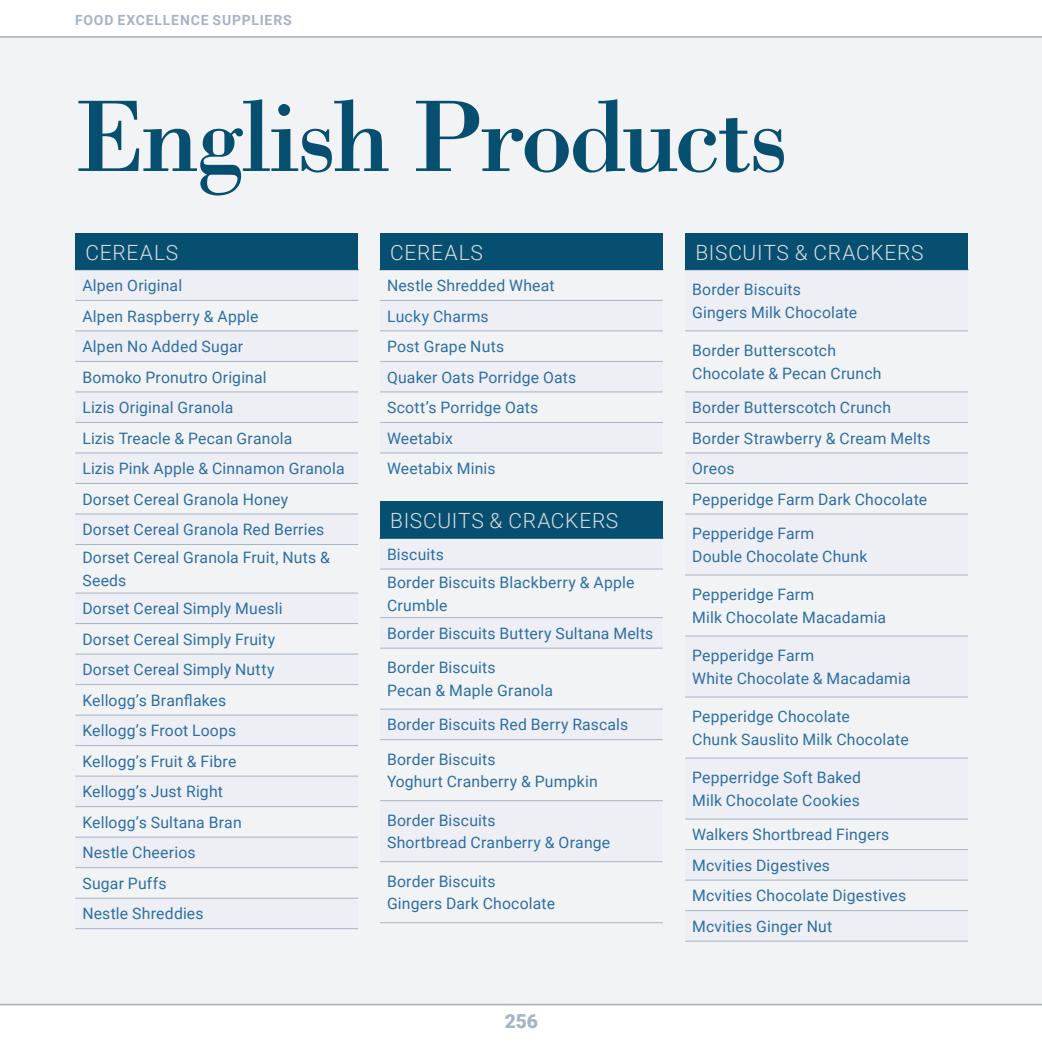
<style>
.page{position:relative;width:1042px;height:1042px;background:#fff}
.page>*{position:absolute;margin:0;border:0;box-sizing:border-box;transform-origin:0 0}
.t1{font:105px "Bodoni LT";letter-spacing:-.04em;color:#064f70}
.t2{font:300 21px "Roboto";letter-spacing:.03em;color:#dadcde}
.t3{font:900 19.25px "Roboto";color:#a7b3c6}
.t4{font:15.75px/30.4px "Roboto";letter-spacing:.01em;color:#2e6ea3}
.t5{font:700 14px "Roboto";letter-spacing:.06em;color:#a7b3c6}
</style>
<div class="page">
<hr style="left:0;top:1003px;width:1042px;height:2px;background:#a7b3c6">
<hr style="left:0;top:36px;width:1042px;height:2px;background:#a7b3c6">
<div style="left:0;top:38px;width:1042px;height:966px;background:#f2f3f4"></div>
<hr style="left:1041px;top:38px;width:1px;height:966px;background:#dadcde">
<div style="left:75px;top:233px;width:283px;height:37px;background:#064f70"></div>
<svg style="left:75px;top:270px;width:283px;height:628px"></svg>
<hr style="left:75px;top:269px;width:284px;height:1px;background:#064f70">
<hr style="left:75px;top:300px;width:283px;height:1px;background:#a7b3c6">
<hr style="left:75px;top:331px;width:283px;height:1px;background:#a7b3c6">
<hr style="left:75px;top:361px;width:283px;height:1px;background:#a7b3c6">
<hr style="left:75px;top:392px;width:283px;height:1px;background:#a7b3c6">
<hr style="left:75px;top:422px;width:283px;height:1px;background:#a7b3c6">
<hr style="left:75px;top:453px;width:283px;height:1px;background:#a7b3c6">
<hr style="left:75px;top:483px;width:283px;height:1px;background:#a7b3c6">
<hr style="left:75px;top:514px;width:283px;height:1px;background:#a7b3c6">
<hr style="left:75px;top:544px;width:283px;height:1px;background:#a7b3c6">
<hr style="left:75px;top:593px;width:283px;height:1px;background:#a7b3c6">
<hr style="left:75px;top:623px;width:283px;height:1px;background:#a7b3c6">
<hr style="left:75px;top:654px;width:283px;height:1px;background:#a7b3c6">
<hr style="left:75px;top:684px;width:283px;height:1px;background:#a7b3c6">
<hr style="left:75px;top:715px;width:283px;height:1px;background:#a7b3c6">
<hr style="left:75px;top:745px;width:283px;height:1px;background:#a7b3c6">
<hr style="left:75px;top:776px;width:283px;height:1px;background:#a7b3c6">
<hr style="left:75px;top:806px;width:283px;height:1px;background:#a7b3c6">
<hr style="left:75px;top:837px;width:283px;height:1px;background:#a7b3c6">
<hr style="left:75px;top:867px;width:283px;height:1px;background:#a7b3c6">
<hr style="left:75px;top:898px;width:283px;height:1px;background:#a7b3c6">
<hr style="left:75px;top:928px;width:283px;height:1px;background:#a7b3c6">
<div style="left:380px;top:233px;width:283px;height:37px;background:#064f70"></div>
<svg style="left:380px;top:330px;width:283px;height:123px"></svg>
<hr style="left:379px;top:269px;width:284px;height:1px;background:#064f70">
<hr style="left:380px;top:300px;width:283px;height:1px;background:#a7b3c6">
<hr style="left:380px;top:331px;width:283px;height:1px;background:#a7b3c6">
<hr style="left:380px;top:361px;width:283px;height:1px;background:#a7b3c6">
<hr style="left:380px;top:392px;width:283px;height:1px;background:#a7b3c6">
<hr style="left:380px;top:422px;width:283px;height:1px;background:#a7b3c6">
<hr style="left:380px;top:453px;width:283px;height:1px;background:#a7b3c6">
<div style="left:380px;top:501px;width:283px;height:37px;background:#064f70"></div>
<svg style="left:380px;top:568px;width:283px;height:234px"></svg>
<hr style="left:379px;top:538px;width:284px;height:1px;background:#064f70">
<hr style="left:380px;top:569px;width:283px;height:1px;background:#a7b3c6">
<hr style="left:380px;top:617px;width:283px;height:1px;background:#a7b3c6">
<hr style="left:380px;top:648px;width:283px;height:1px;background:#a7b3c6">
<hr style="left:380px;top:709px;width:283px;height:1px;background:#a7b3c6">
<hr style="left:380px;top:739px;width:283px;height:1px;background:#a7b3c6">
<hr style="left:380px;top:800px;width:283px;height:1px;background:#a7b3c6">
<hr style="left:380px;top:861px;width:283px;height:1px;background:#a7b3c6">
<hr style="left:380px;top:922px;width:283px;height:1px;background:#a7b3c6">
<div style="left:685px;top:233px;width:283px;height:37px;background:#064f70"></div>
<svg style="left:685px;top:270px;width:283px;height:671px"></svg>
<hr style="left:685px;top:331px;width:283px;height:1px;background:#a7b3c6">
<hr style="left:685px;top:392px;width:283px;height:1px;background:#a7b3c6">
<hr style="left:685px;top:422px;width:283px;height:1px;background:#a7b3c6">
<hr style="left:685px;top:453px;width:283px;height:1px;background:#a7b3c6">
<hr style="left:685px;top:483px;width:283px;height:1px;background:#a7b3c6">
<hr style="left:685px;top:514px;width:283px;height:1px;background:#a7b3c6">
<hr style="left:685px;top:575px;width:283px;height:1px;background:#a7b3c6">
<hr style="left:685px;top:636px;width:283px;height:1px;background:#a7b3c6">
<hr style="left:685px;top:697px;width:283px;height:1px;background:#a7b3c6">
<hr style="left:685px;top:758px;width:283px;height:1px;background:#a7b3c6">
<hr style="left:685px;top:819px;width:283px;height:1px;background:#a7b3c6">
<hr style="left:685px;top:849px;width:283px;height:1px;background:#a7b3c6">
<hr style="left:685px;top:880px;width:283px;height:1px;background:#a7b3c6">
<hr style="left:685px;top:910px;width:283px;height:1px;background:#a7b3c6">
<hr style="left:685px;top:941px;width:283px;height:1px;background:#a7b3c6">
<p class="t5" style="left:75px;top:10px;width:218px">FOOD EXCELLENCE SUPPLIERS</p>
<h1 class="t1" style="left:75px;top:72px;width:716px">English Products</h1>
<h2 class="t2" style="left:86px;top:238px;width:94px">CEREALS</h2>
<p class="t4" style="left:82px;top:270px;width:264px">Alpen Original<br>Alpen Raspberry &amp; Apple<br>Alpen No Added Sugar<br>Bomoko Pronutro Original<br>Lizis Original Granola<br>Lizis Treacle &amp; Pecan Granola<br>Lizis Pink Apple &amp; Cinnamon Granola<br>Dorset Cereal Granola Honey<br>Dorset Cereal Granola Red Berries</p>
<p class="t4" style="left:82px;top:546px;width:249px;line-height:22.8px">Dorset Cereal Granola Fruit, Nuts &amp;<br>Seeds</p>
<p class="t4" style="left:82px;top:593px;width:202px">Dorset Cereal Simply Muesli<br>Dorset Cereal Simply Fruity<br>Dorset Cereal Simply Nutty<br>Kellogg’s Branflakes<br>Kellogg’s Froot Loops<br>Kellogg’s Fruit &amp; Fibre<br>Kellogg’s Just Right<br>Kellogg’s Sultana Bran<br>Nestle Cheerios<br>Sugar Puffs<br>Nestle Shreddies</p>
<h2 class="t2" style="left:390px;top:238px;width:94px">CEREALS</h2>
<p class="t4" style="left:387px;top:270px;width:191px">Nestle Shredded Wheat<br>Lucky Charms<br>Post Grape Nuts<br>Quaker Oats Porridge Oats<br>Scott’s Porridge Oats<br>Weetabix<br>Weetabix Minis</p>
<h2 class="t2" style="left:390px;top:506px;width:229px">BISCUITS &amp; CRACKERS</h2>
<p class="t4" style="left:387px;top:539px;width:249px;line-height:28.2px">Biscuits<br>Border Biscuits Blackberry &amp; Apple</p>
<p class="t4" style="left:387px;top:590px;width:268px;line-height:28.2px">Crumble<br>Border Biscuits Buttery Sultana Melts</p>
<p class="t4" style="left:387px;top:655px;width:167px;line-height:22.8px">Border Biscuits<br>Pecan &amp; Maple Granola</p>
<p class="t4" style="left:387px;top:707px;width:243px;line-height:34.3px">Border Biscuits Red Berry Rascals<br>Border Biscuits</p>
<p class="t4" style="left:387px;top:766px;width:212px">Yoghurt Cranberry &amp; Pumpkin</p>
<p class="t4" style="left:387px;top:808px;width:225px;line-height:22.8px">Border Biscuits<br>Shortbread Cranberry &amp; Orange</p>
<p class="t4" style="left:387px;top:869px;width:169px;line-height:22.8px">Border Biscuits<br>Gingers Dark Chocolate</p>
<p class="t3" style="left:505px;top:1007px;width:35px">256</p>
<h2 class="t2" style="left:695px;top:238px;width:229px">BISCUITS &amp; CRACKERS</h2>
<p class="t4" style="left:692px;top:277px;width:167px;line-height:22.8px">Border Biscuits<br>Gingers Milk Chocolate</p>
<p class="t4" style="left:692px;top:338px;width:191px;line-height:22.8px">Border Butterscotch<br>Chocolate &amp; Pecan Crunch</p>
<p class="t4" style="left:692px;top:392px;width:240px">Border Butterscotch Crunch<br>Border Strawberry &amp; Cream Melts<br>Oreos<br>Pepperidge Farm Dark Chocolate</p>
<p class="t4" style="left:692px;top:521px;width:177px;line-height:22.8px">Pepperidge Farm<br>Double Chocolate Chunk</p>
<p class="t4" style="left:692px;top:582px;width:195px;line-height:22.8px">Pepperidge Farm<br>Milk Chocolate Macadamia</p>
<p class="t4" style="left:692px;top:643px;width:220px;line-height:22.8px">Pepperidge Farm<br>White Chocolate &amp; Macadamia</p>
<p class="t4" style="left:692px;top:704px;width:218px;line-height:22.8px">Pepperidge Chocolate<br>Chunk Sauslito Milk Chocolate</p>
<p class="t4" style="left:692px;top:765px;width:170px;line-height:22.8px">Pepperridge Soft Baked<br>Milk Chocolate Cookies</p>
<p class="t4" style="left:692px;top:819px;width:215px">Walkers Shortbread Fingers<br>Mcvities Digestives<br>Mcvities Chocolate Digestives<br>Mcvities Ginger Nut</p>
</div>
